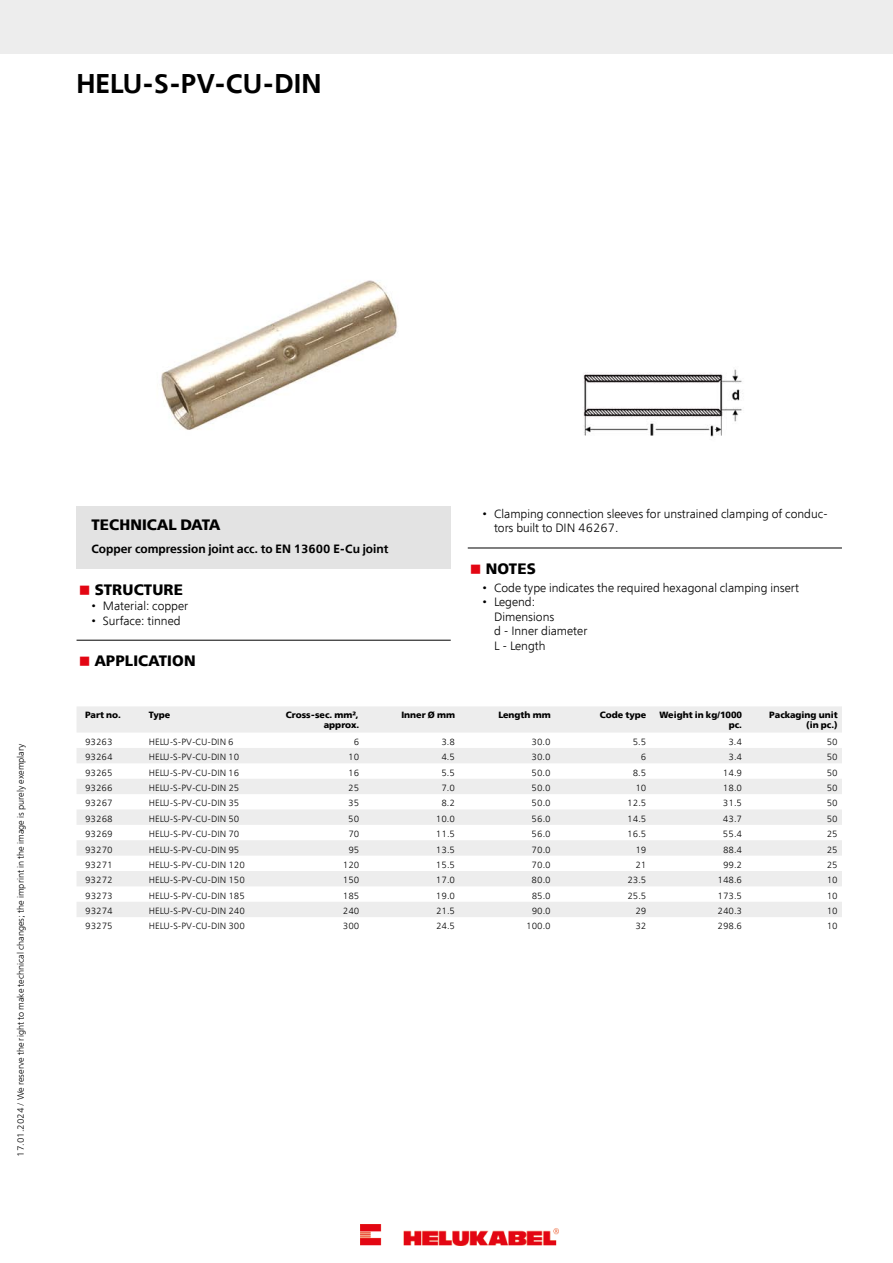
<style>
.page{position:relative;width:893px;height:1263px;background:#fff}
.page>*{position:absolute;margin:0;border:0;box-sizing:border-box;transform-origin:0 0}
.t1{font:600 27px "Free Set";color:#000}
.t2{font:700 15px "Free Set";letter-spacing:.01em;color:#000}
.t3{font:300 12px/14.4px "Free Set";color:#000}
.t4{font:600 12px "Free Set";color:#000}
.t5{font:300 9px "Free Set";color:#000}
.t6{font:700 9px/10.8px "Free Set";color:#000;text-align:right}
.s1{color:#e30613}
</style>
<div class="page">
<div style="left:77px;top:506px;width:374px;height:63px;background:#e3e3e3"></div>
<hr style="left:77px;top:640px;width:374px;height:1px;background:#000">
<hr style="left:468px;top:548px;width:374px;height:1px;background:#000">
<svg style="left:77px;top:706px;width:765px;height:211px;fill:#ededed"></svg>
<div style="left:0;top:0;width:893px;height:53px;background:#ededed"></div>
<img style="left:161px;top:280px;width:582px;height:157px">
<img style="left:360px;top:1225px;width:198px;height:21px">
<h1 class="t1" style="left:77px;top:66px;width:246px">HELU-S-PV-CU-DIN</h1>
<p class="t5" style="left:15px;top:1157px;width:415px;rotate:-90deg">17.01.2024 / We reserve the right to make technical changes; the imprint in the image is purely exemplary</p>
<h2 class="t2" style="left:91px;top:515px;width:130px">TECHNICAL DATA</h2>
<h3 class="t4" style="left:91px;top:541px;width:299px">Copper compression joint acc. to EN 13600 E-Cu joint</h3>
<h2 class="t2" style="left:79px;top:580px;width:106px"><span class="s1">■</span> STRUCTURE</h2>
<h3 class="t3" style="left:91px;top:599px;width:98px">• Material: copper</h3>
<h3 class="t3" style="left:91px;top:613px;width:91px">• Surface: tinned</h3>
<h2 class="t2" style="left:79px;top:651px;width:118px"><span class="s1">■</span> APPLICATION</h2>
<h3 class="t3" style="left:494px;top:506px;width:335px;text-indent:-11px">• Clamping connection sleeves for unstrained clamping of conduc&shy;tors built to DIN 46267.</h3>
<h2 class="t2" style="left:470px;top:559px;width:67px"><span class="s1">■</span> NOTES</h2>
<h3 class="t3" style="left:483px;top:580px;width:318px">• Code type indicates the required hexagonal clamping insert</h3>
<h3 class="t3" style="left:494px;top:595px;width:95px;text-indent:-11px">• Legend:<br>Dimensions<br>d - Inner diameter<br>L - Length</h3>
<p class="t6" style="left:85px;top:709px;width:37px">Part no.</p>
<p class="t6" style="left:149px;top:709px;width:23px">Type</p>
<p class="t6" style="left:286px;top:709px;width:75px">Cross-sec. mm², approx.</p>
<p class="t6" style="left:401px;top:709px;width:55px">Inner Ø mm</p>
<p class="t6" style="left:498px;top:709px;width:54px">Length mm</p>
<p class="t6" style="left:600px;top:709px;width:48px">Code type</p>
<p class="t6" style="left:659px;top:709px;width:84px">Weight in kg/1000 pc.</p>
<p class="t6" style="left:769px;top:709px;width:70px">Packaging unit (in pc.)</p>
<p class="t5" style="left:85px;top:736px;width:29px">93263</p>
<p class="t5" style="left:149px;top:736px;width:86px">HELU-S-PV-CU-DIN 6</p>
<p class="t5" style="left:354px;top:736px;width:7px">6</p>
<p class="t5" style="left:441px;top:736px;width:15px">3.8</p>
<p class="t5" style="left:532px;top:736px;width:21px">30.0</p>
<p class="t5" style="left:633px;top:736px;width:15px">5.5</p>
<p class="t5" style="left:728px;top:736px;width:15px">3.4</p>
<p class="t5" style="left:827px;top:736px;width:13px">50</p>
<p class="t5" style="left:85px;top:751px;width:29px">93264</p>
<p class="t5" style="left:149px;top:751px;width:92px">HELU-S-PV-CU-DIN 10</p>
<p class="t5" style="left:348px;top:751px;width:13px">10</p>
<p class="t5" style="left:441px;top:751px;width:15px">4.5</p>
<p class="t5" style="left:532px;top:751px;width:21px">30.0</p>
<p class="t5" style="left:641px;top:751px;width:7px">6</p>
<p class="t5" style="left:728px;top:751px;width:15px">3.4</p>
<p class="t5" style="left:827px;top:751px;width:13px">50</p>
<p class="t5" style="left:85px;top:767px;width:29px">93265</p>
<p class="t5" style="left:149px;top:767px;width:92px">HELU-S-PV-CU-DIN 16</p>
<p class="t5" style="left:348px;top:767px;width:13px">16</p>
<p class="t5" style="left:441px;top:767px;width:15px">5.5</p>
<p class="t5" style="left:532px;top:767px;width:21px">50.0</p>
<p class="t5" style="left:633px;top:767px;width:15px">8.5</p>
<p class="t5" style="left:723px;top:767px;width:21px">14.9</p>
<p class="t5" style="left:827px;top:767px;width:13px">50</p>
<p class="t5" style="left:85px;top:782px;width:29px">93266</p>
<p class="t5" style="left:149px;top:782px;width:92px">HELU-S-PV-CU-DIN 25</p>
<p class="t5" style="left:348px;top:782px;width:13px">25</p>
<p class="t5" style="left:441px;top:782px;width:15px">7.0</p>
<p class="t5" style="left:532px;top:782px;width:21px">50.0</p>
<p class="t5" style="left:635px;top:782px;width:13px">10</p>
<p class="t5" style="left:723px;top:782px;width:21px">18.0</p>
<p class="t5" style="left:827px;top:782px;width:13px">50</p>
<p class="t5" style="left:85px;top:798px;width:29px">93267</p>
<p class="t5" style="left:149px;top:798px;width:92px">HELU-S-PV-CU-DIN 35</p>
<p class="t5" style="left:348px;top:798px;width:13px">35</p>
<p class="t5" style="left:441px;top:798px;width:15px">8.2</p>
<p class="t5" style="left:532px;top:798px;width:21px">50.0</p>
<p class="t5" style="left:627px;top:798px;width:21px">12.5</p>
<p class="t5" style="left:723px;top:798px;width:21px">31.5</p>
<p class="t5" style="left:827px;top:798px;width:13px">50</p>
<p class="t5" style="left:85px;top:813px;width:29px">93268</p>
<p class="t5" style="left:149px;top:813px;width:92px">HELU-S-PV-CU-DIN 50</p>
<p class="t5" style="left:348px;top:813px;width:13px">50</p>
<p class="t5" style="left:436px;top:813px;width:21px">10.0</p>
<p class="t5" style="left:532px;top:813px;width:21px">56.0</p>
<p class="t5" style="left:627px;top:813px;width:21px">14.5</p>
<p class="t5" style="left:723px;top:813px;width:21px">43.7</p>
<p class="t5" style="left:827px;top:813px;width:13px">50</p>
<p class="t5" style="left:85px;top:828px;width:29px">93269</p>
<p class="t5" style="left:149px;top:828px;width:92px">HELU-S-PV-CU-DIN 70</p>
<p class="t5" style="left:348px;top:828px;width:13px">70</p>
<p class="t5" style="left:436px;top:828px;width:21px">11.5</p>
<p class="t5" style="left:532px;top:828px;width:21px">56.0</p>
<p class="t5" style="left:627px;top:828px;width:21px">16.5</p>
<p class="t5" style="left:723px;top:828px;width:21px">55.4</p>
<p class="t5" style="left:827px;top:828px;width:13px">25</p>
<p class="t5" style="left:85px;top:844px;width:29px">93270</p>
<p class="t5" style="left:149px;top:844px;width:92px">HELU-S-PV-CU-DIN 95</p>
<p class="t5" style="left:348px;top:844px;width:13px">95</p>
<p class="t5" style="left:436px;top:844px;width:21px">13.5</p>
<p class="t5" style="left:532px;top:844px;width:21px">70.0</p>
<p class="t5" style="left:635px;top:844px;width:13px">19</p>
<p class="t5" style="left:723px;top:844px;width:21px">88.4</p>
<p class="t5" style="left:827px;top:844px;width:13px">25</p>
<p class="t5" style="left:85px;top:859px;width:29px">93271</p>
<p class="t5" style="left:149px;top:859px;width:98px">HELU-S-PV-CU-DIN 120</p>
<p class="t5" style="left:343px;top:859px;width:18px">120</p>
<p class="t5" style="left:436px;top:859px;width:21px">15.5</p>
<p class="t5" style="left:532px;top:859px;width:21px">70.0</p>
<p class="t5" style="left:635px;top:859px;width:13px">21</p>
<p class="t5" style="left:723px;top:859px;width:21px">99.2</p>
<p class="t5" style="left:827px;top:859px;width:13px">25</p>
<p class="t5" style="left:85px;top:874px;width:29px">93272</p>
<p class="t5" style="left:149px;top:874px;width:98px">HELU-S-PV-CU-DIN 150</p>
<p class="t5" style="left:343px;top:874px;width:18px">150</p>
<p class="t5" style="left:436px;top:874px;width:21px">17.0</p>
<p class="t5" style="left:532px;top:874px;width:21px">80.0</p>
<p class="t5" style="left:627px;top:874px;width:21px">23.5</p>
<p class="t5" style="left:717px;top:874px;width:26px">148.6</p>
<p class="t5" style="left:827px;top:874px;width:13px">10</p>
<p class="t5" style="left:85px;top:890px;width:29px">93273</p>
<p class="t5" style="left:149px;top:890px;width:98px">HELU-S-PV-CU-DIN 185</p>
<p class="t5" style="left:343px;top:890px;width:18px">185</p>
<p class="t5" style="left:436px;top:890px;width:21px">19.0</p>
<p class="t5" style="left:532px;top:890px;width:21px">85.0</p>
<p class="t5" style="left:627px;top:890px;width:21px">25.5</p>
<p class="t5" style="left:717px;top:890px;width:26px">173.5</p>
<p class="t5" style="left:827px;top:890px;width:13px">10</p>
<p class="t5" style="left:85px;top:905px;width:29px">93274</p>
<p class="t5" style="left:149px;top:905px;width:98px">HELU-S-PV-CU-DIN 240</p>
<p class="t5" style="left:343px;top:905px;width:18px">240</p>
<p class="t5" style="left:436px;top:905px;width:21px">21.5</p>
<p class="t5" style="left:532px;top:905px;width:21px">90.0</p>
<p class="t5" style="left:635px;top:905px;width:13px">29</p>
<p class="t5" style="left:717px;top:905px;width:26px">240.3</p>
<p class="t5" style="left:827px;top:905px;width:13px">10</p>
<p class="t5" style="left:85px;top:921px;width:29px">93275</p>
<p class="t5" style="left:149px;top:921px;width:98px">HELU-S-PV-CU-DIN 300</p>
<p class="t5" style="left:343px;top:921px;width:18px">300</p>
<p class="t5" style="left:436px;top:921px;width:21px">24.5</p>
<p class="t5" style="left:526px;top:921px;width:26px">100.0</p>
<p class="t5" style="left:635px;top:921px;width:13px">32</p>
<p class="t5" style="left:717px;top:921px;width:26px">298.6</p>
<p class="t5" style="left:827px;top:921px;width:13px">10</p>
</div>
